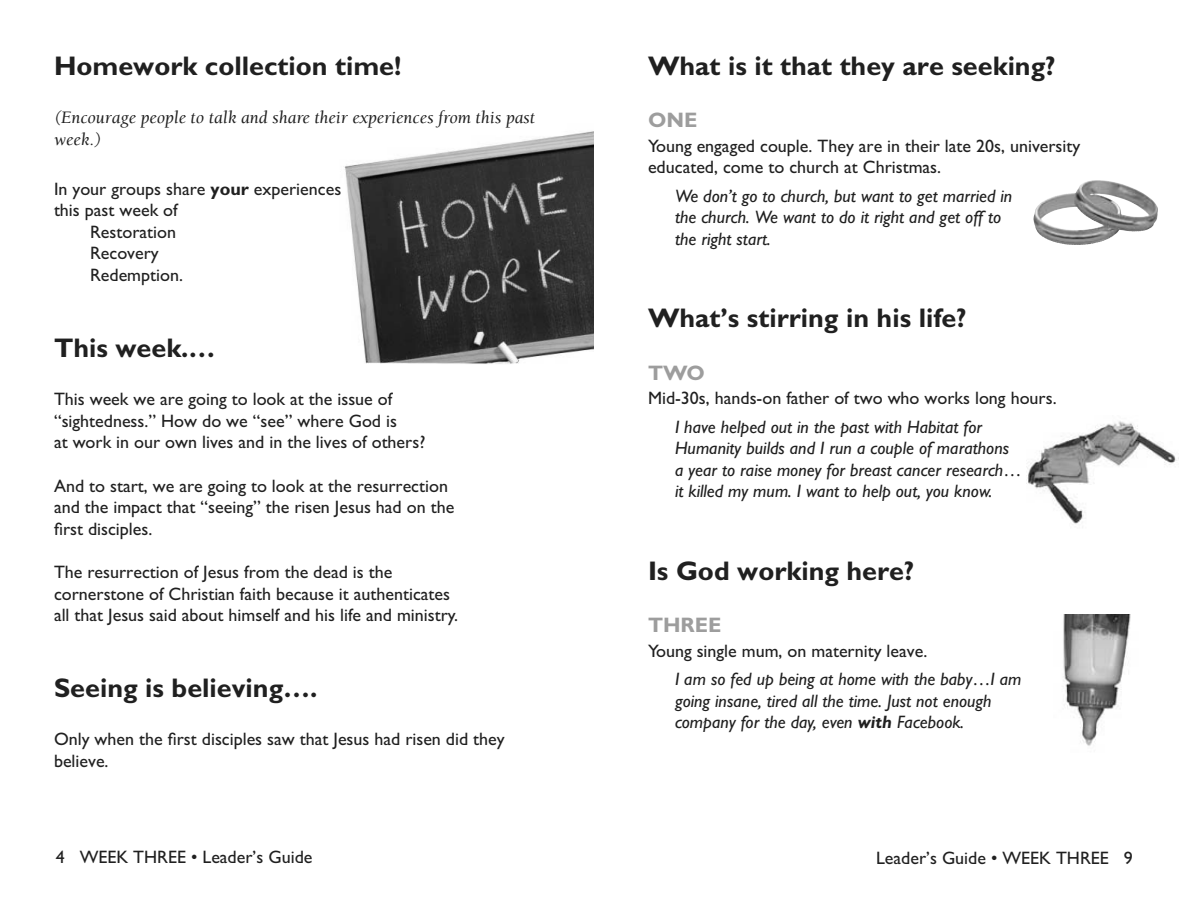
<style>
.page{position:relative;width:1188px;height:918px;background:#fff}
.page>*{position:absolute;margin:0;border:0;box-sizing:border-box;transform-origin:0 0}
.t1{font:700 27px "Gentle Sans";color:#202020}
.t2{font:700 21px "Gentle Sans";color:#9d9d9d}
.t3{font:18px/21.6px "Gentle Sans";color:#202020}
.t4{font:italic 18px/21.6px "Gentle Sans";color:#202020}
.t5{font:italic 18px/21.6px "Berkeley";color:#202020}
.s1{font-weight:700}
</style>
<div class="page">
<img style="left:344px;top:131px;width:250px;height:233px">
<img style="left:1034px;top:180px;width:124px;height:62px">
<img style="left:1026px;top:421px;width:153px;height:103px">
<img style="left:1063px;top:614px;width:68px;height:132px">
<h1 class="t1" style="left:54px;top:50px;width:349px">Homework collection time!</h1>
<p class="t5" style="left:54px;top:107px;width:483px">(Encourage people to talk and share their experiences from this past week.)</p>
<p class="t3" style="left:54px;top:178px;width:289px">In your groups share <span class="s1">your</span> experiences</p>
<p class="t3" style="left:54px;top:199px;width:125px">this past week of</p>
<p class="t3" style="left:90px;top:221px;width:88px">Restoration</p>
<p class="t3" style="left:90px;top:242px;width:70px">Recovery</p>
<p class="t3" style="left:90px;top:264px;width:94px">Redemption.</p>
<h1 class="t1" style="left:54px;top:332px;width:163px">This week.…</h1>
<p class="t3" style="left:54px;top:388px;width:373px">This week we are going to look at the issue of “sightedness.” How do we “see” where God is<br>at work in our own lives and in the lives of others?</p>
<p class="t3" style="left:54px;top:475px;width:402px">And to start, we are going to look at the resurrection and the impact that “seeing” the risen Jesus had on the first disciples.</p>
<p class="t3" style="left:54px;top:561px;width:406px">The resurrection of Jesus from the dead is the cornerstone of Christian faith because it authenticates all that Jesus said about himself and his life and ministry.</p>
<h1 class="t1" style="left:54px;top:672px;width:265px">Seeing is believing….</h1>
<p class="t3" style="left:54px;top:728px;width:452px">Only when the first disciples saw that Jesus had risen did they believe.</p>
<h1 class="t1" style="left:648px;top:50px;width:409px">What is it that they are seeking?</h1>
<p class="t2" style="left:648px;top:108px;width:51px">ONE</p>
<p class="t3" style="left:648px;top:135px;width:434px">Young engaged couple. They are in their late 20s, university educated, come to church at Christmas.</p>
<p class="t4" style="left:675px;top:185px;width:339px">We don’t go to church, but want to get married in the church. We want to do it right and get off to the right start.</p>
<h1 class="t1" style="left:648px;top:303px;width:320px">What’s stirring in his life?</h1>
<p class="t2" style="left:648px;top:360px;width:58px">TWO</p>
<p class="t3" style="left:648px;top:387px;width:410px">Mid-30s, hands-on father of two who works long hours.</p>
<p class="t4" style="left:675px;top:416px;width:348px">I have helped out in the past with Habitat for Humanity builds and I run a couple of marathons a year to raise money for breast cancer research… it killed my mum. I want to help out, you know.</p>
<h1 class="t1" style="left:648px;top:555px;width:268px">I s God working here?</h1>
<p class="t2" style="left:648px;top:613px;width:75px">THREE</p>
<p class="t3" style="left:648px;top:640px;width:281px">Young single mum, on maternity leave.</p>
<p class="t4" style="left:675px;top:668px;width:348px">I am so fed up being at home with the baby…I am going insane, tired all the time. Just not enough company for the day, even <span class="s1">with</span> Facebook.</p>
<p class="t3" style="left:56px;top:846px;width:258px">4 WEEK THREE • Leader’s Guide</p>
<p class="t3" style="left:876px;top:847px;width:258px">Leader’s Guide • WEEK THREE 9</p>
</div>
